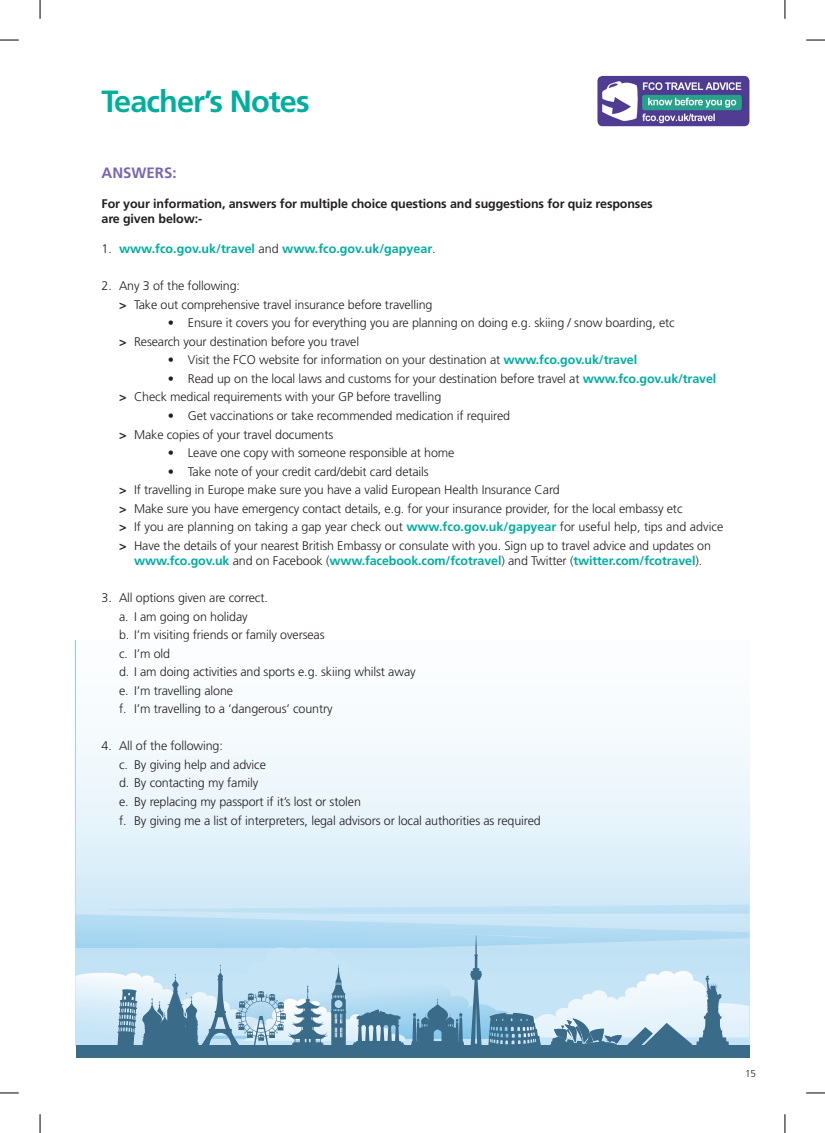
<style>
.page{position:relative;width:825px;height:1133px;background:#fff}
.page>*{position:absolute;margin:0;border:0;box-sizing:border-box;transform-origin:0 0}
.t1{font:700 30.62px "Frutiger";letter-spacing:-.03em;color:#00ae9e}
.t2{font:700 15px "Frutiger";color:#7a67ae}
.t3{font:300 12.5px/18.5px "Frutiger";letter-spacing:-.01em;color:#231f20}
.t4{font:700 12.5px "Frutiger";letter-spacing:-.01em;color:#00ae9e}
.t5{font:700 12.5px/15px "Frutiger";letter-spacing:-.01em;color:#231f20}
.t6{font:300 10px "Frutiger";color:#231f20}
.s1{font-weight:300;color:#231f20}
.s2{font-weight:700}
.s3{font-weight:700;color:#00ae9e}
</style>
<div class="page">
<div style="left:75px;top:1044px;width:674px;height:13px;background:#3a6b89"></div>
<svg style="left:75px;top:948px;width:674px;height:106px"></svg>
<svg style="left:75px;top:640px;width:674px;height:308px"></svg>
<img style="left:597px;top:76px;width:152px;height:50px">
<svg style="left:0;top:39px;width:19px;height:2px"></svg>
<svg style="left:806px;top:39px;width:18px;height:2px"></svg>
<svg style="left:0;top:1092px;width:19px;height:1px"></svg>
<svg style="left:806px;top:1092px;width:18px;height:1px"></svg>
<svg style="left:39px;top:0;width:2px;height:19px"></svg>
<svg style="left:39px;top:1114px;width:2px;height:18px"></svg>
<svg style="left:784px;top:0;width:1px;height:19px"></svg>
<svg style="left:784px;top:1114px;width:1px;height:18px"></svg>
<h1 class="t1" style="left:101px;top:83px;width:209px">Teacher’s Notes</h1>
<p class="t2" style="left:101px;top:164px;width:77px">ANSWERS:</p>
<p class="t5" style="left:101px;top:196px;width:552px">For your information, answers for multiple choice questions and suggestions for quiz responses are given below:-</p>
<p class="t4" style="left:101px;top:241px;width:335px"><span class="s1">1.</span> www.fco.gov.uk/travel <span class="s1">and</span> www.fco.gov.uk/gapyear<span class="s1">.</span></p>
<p class="t3" style="left:119px;top:277px;width:315px;text-indent:-18px">2. Any 3 of the following:<br><span class="s2">&gt;</span> Take out comprehensive travel insurance before travelling</p>
<p class="t3" style="left:119px;top:314px;width:557px;text-indent:49px">• Ensure it covers you for everything you are planning on doing e.g. skiing / snow boarding, etc <span class="s2">&gt;</span> Research your destination before you travel</p>
<p class="t3" style="left:168px;top:351px;width:470px">• Visit the FCO website for information on your destination at <span class="s3">www.fco.gov.uk/travel</span></p>
<p class="t3" style="left:119px;top:369px;width:598px;text-indent:49px">• Read up on the local laws and customs for your destination before travel at <span class="s3">www.fco.gov.uk/travel </span><span class="s2">&gt;</span> Check medical requirements with your GP before travelling</p>
<p class="t3" style="left:119px;top:406px;width:392px;text-indent:49px">• Get vaccinations or take recommended medication if required <span class="s2">&gt;</span> Make copies of your travel documents</p>
<p class="t3" style="left:168px;top:443px;width:288px">• Leave one copy with someone responsible at home</p>
<p class="t3" style="left:119px;top:462px;width:605px;text-indent:49px">• Take note of your credit card/debit card details<br><span class="s2">&gt;</span> If travelling in Europe make sure you have a valid European Health Insurance Card<br><span class="s2">&gt;</span> Make sure you have emergency contact details, e.g. for your insurance provider, for the local embassy etc<br><span class="s2">&gt;</span> If you are planning on taking a gap year check out <span class="s3">www.fco.gov.uk/gapyear</span> for useful help, tips and advice <span class="s2">&gt;</span> Have the details of your nearest British Embassy or consulate with you. Sign up to travel advice and updates on</p>
<p class="t4" style="left:134px;top:553px;width:569px">www.fco.gov.uk <span class="s1">and on Facebook (</span>www.facebook.com/fcotravel<span class="s1">) and Twitter (</span>twitter.com/fcotravel<span class="s1">).</span></p>
<p class="t3" style="left:119px;top:588px;width:298px;text-indent:-18px">3. All options given are correct.<br>a. I am going on holiday<br>b. I’m visiting friends or family overseas<br>c. I’m old<br>d. I am doing activities and sports e.g. skiing whilst away e. I’m travelling alone<br>f. I’m travelling to a ‘dangerous’ country</p>
<p class="t3" style="left:119px;top:737px;width:423px;text-indent:-18px">4. All of the following:<br>c. By giving help and advice<br>d. By contacting my family<br>e. By replacing my passport if it’s lost or stolen<br>f. By giving me a list of interpreters, legal advisors or local authorities as required</p>
<p class="t6" style="left:744px;top:1067px;width:13px">15</p>
</div>
